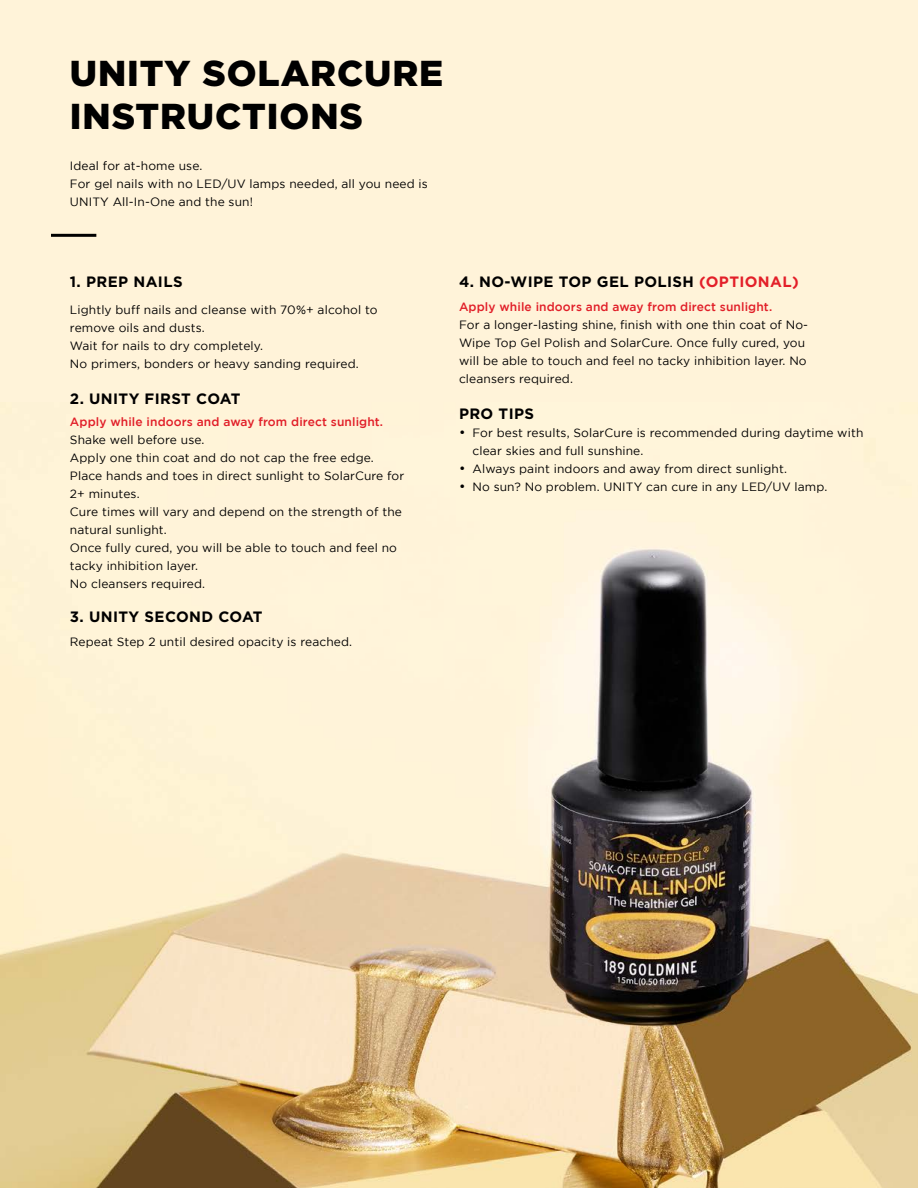
<style>
.page{position:relative;width:918px;height:1188px;background:#fff3d9}
.page>*{position:absolute;margin:0;border:0;box-sizing:border-box;transform-origin:0 0}
.t1{font:900 36px/43.2px "Gotham";letter-spacing:.025em;color:#000}
.t2{font:700 15px "Gotham";letter-spacing:.025em;color:#000}
.t3{font:12px/18px "Gotham";letter-spacing:.01em;color:#000}
.t4{font:500 12px "Gotham";letter-spacing:.01em;color:#e11e28}
.s1{color:#e31f29}
.s2{font-size:13.5px}
</style>
<div class="page">
<img style="left:0;top:547px;width:918px;height:641px">
<hr style="left:51px;top:234px;width:45px;height:3px;background:#000">
<h1 class="t1" style="left:70px;top:51px;width:375px">UNITY SOLARCURE<br>INSTRUCTIONS</h1>
<p class="t3" style="left:70px;top:157px;width:359px">Ideal for at-home use.<br>For gel nails with no LED/UV lamps needed, all you need is<br>UNITY All-In-One and the sun!</p>
<p class="t2" style="left:70px;top:273px;width:114px">1. PREP NAILS</p>
<p class="t3" style="left:70px;top:300px;width:309px">Lightly buff nails and cleanse with 70%+ alcohol to remove oils and dusts.<br>Wait for nails to dry completely.<br>No primers, bonders or heavy sanding required.</p>
<p class="t2" style="left:70px;top:390px;width:172px">2. UNITY FIRST COAT</p>
<p class="t4" style="left:70px;top:415px;width:315px">Apply while indoors and away from direct sunlight.</p>
<p class="t3" style="left:70px;top:431px;width:336px">Shake well before use.<br>Apply one thin coat and do not cap the free edge.<br>Place hands and toes in direct sunlight to SolarCure for 2+ minutes.<br>Cure times will vary and depend on the strength of the natural sunlight.<br>Once fully cured, you will be able to touch and feel no tacky inhibition layer.<br>No cleansers required.</p>
<p class="t2" style="left:70px;top:608px;width:194px">3. UNITY SECOND COAT</p>
<p class="t3" style="left:70px;top:633px;width:284px">Repeat Step 2 until desired opacity is reached.</p>
<p class="t2" style="left:459px;top:273px;width:341px">4. NO-WIPE TOP GEL POLISH <span class="s1">(OPTIONAL)</span></p>
<p class="t4" style="left:459px;top:300px;width:315px">Apply while indoors and away from direct sunlight.</p>
<p class="t3" style="left:459px;top:315px;width:351px">For a longer-lasting shine, finish with one thin coat of No-Wipe Top Gel Polish and SolarCure. Once fully cured, you will be able to touch and feel no tacky inhibition layer. No cleansers required.</p>
<p class="t2" style="left:459px;top:405px;width:77px">PRO TIPS</p>
<p class="t3" style="left:472px;top:424px;width:392px;text-indent:-14px"><span class="s2">•</span> For best results, SolarCure is recommended during daytime with clear skies and full sunshine.</p>
<p class="t3" style="left:459px;top:460px;width:329px"><span class="s2">•</span> Always paint indoors and away from direct sunlight.</p>
<p class="t3" style="left:459px;top:478px;width:370px"><span class="s2">•</span> No sun? No problem. UNITY can cure in any LED/UV lamp.</p>
</div>
